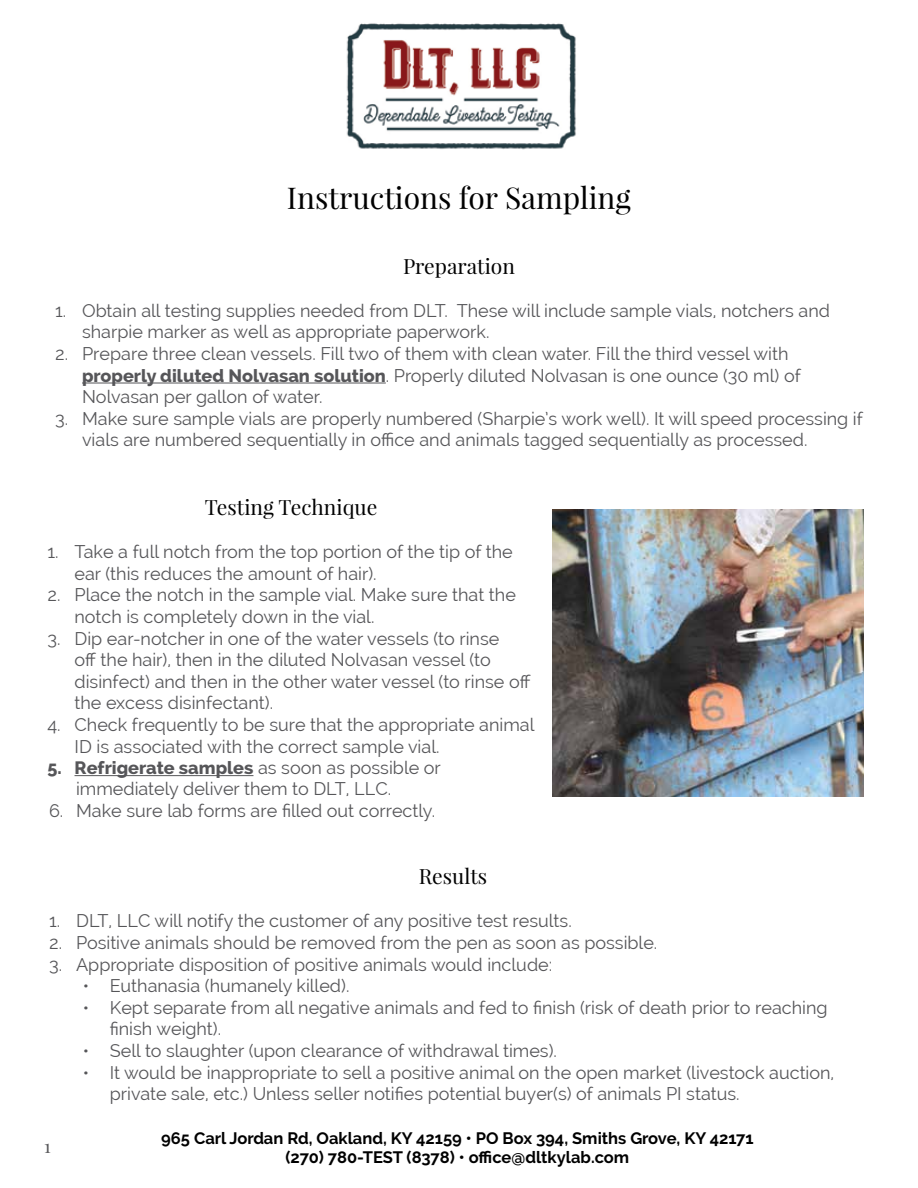
<style>
.page{position:relative;width:918px;height:1188px;background:#fff}
.page>*{position:absolute;margin:0;border:0;box-sizing:border-box;transform-origin:0 0}
.t1{font:30px "Playfair Display";color:#000}
.t2{font:21px "Playfair Display";color:#000}
.t3{font:18px/21.6px "Raleway";color:#565659}
.t4{font:18px "Playfair Display";color:#565659}
.t5{font:700 16.5px/19.8px "Raleway";color:#000;text-align:center}
.s1{font-weight:800}
</style>
<div class="page">
<hr style="left:82px;top:383px;width:304px;height:1px;background:#565659">
<img style="left:552px;top:509px;width:312px;height:288px">
<hr style="left:75px;top:775px;width:178px;height:1px;background:#565659">
<img style="left:346px;top:23px;width:230px;height:127px">
<h1 class="t1" style="left:287px;top:179px;width:346px">Instructions for Sampling</h1>
<p class="t2" style="left:403px;top:253px;width:113px">Preparation</p>
<p class="t3" style="left:82px;top:300px;width:749px;text-indent:-27px">1. Obtain all testing supplies needed from DLT. These will include sample vials, notchers and sharpie marker as well as appropriate paperwork.</p>
<p class="t3" style="left:82px;top:343px;width:720px;text-indent:-27px">2. Prepare three clean vessels. Fill two of them with clean water. Fill the third vessel with <span class="s1">properly diluted Nolvasan solution</span>. Properly diluted Nolvasan is one ounce (30 ml) of<br>Nolvasan per gallon of water.</p>
<p class="t3" style="left:82px;top:408px;width:782px;text-indent:-27px">3. Make sure sample vials are properly numbered (Sharpie’s work well). It will speed processing if vials are numbered sequentially in office and animals tagged sequentially as processed.</p>
<p class="t2" style="left:205px;top:494px;width:174px">Testing Technique</p>
<p class="t3" style="left:75px;top:541px;width:440px;text-indent:-27px">1. Take a full notch from the top portion of the tip of the ear (this reduces the amount of hair).</p>
<p class="t3" style="left:75px;top:584px;width:443px;text-indent:-27px">2. Place the notch in the sample vial. Make sure that the notch is completely down in the vial.</p>
<p class="t3" style="left:75px;top:628px;width:458px;text-indent:-27px">3. Dip ear-notcher in one of the water vessels (to rinse<br>off the hair), then in the diluted Nolvasan vessel (to disinfect) and then in the other water vessel (to rinse off the excess disinfectant).</p>
<p class="t3" style="left:75px;top:714px;width:462px;text-indent:-27px">4. Check frequently to be sure that the appropriate animal<br>ID is associated with the correct sample vial.</p>
<p class="t3" style="left:76px;top:757px;width:366px;line-height:21.1px;text-indent:-29px"><span class="s1">5. Refrigerate samples</span> as soon as possible or immediately deliver them to DLT, LLC.</p>
<p class="t3" style="left:49px;top:800px;width:388px">6. Make sure lab forms are filled out correctly.</p>
<p class="t2" style="left:419px;top:863px;width:70px">Results</p>
<p class="t3" style="left:49px;top:910px;width:524px">1. DLT, LLC will notify the customer of any positive test results.</p>
<p class="t3" style="left:49px;top:932px;width:610px">2. Positive animals should be removed from the pen as soon as possible.</p>
<p class="t3" style="left:49px;top:953px;width:505px">3. Appropriate disposition of positive animals would include:</p>
<p class="t3" style="left:83px;top:975px;width:268px">• Euthanasia (humanely killed).</p>
<p class="t3" style="left:110px;top:997px;width:719px;text-indent:-27px">• Kept separate from all negative animals and fed to finish (risk of death prior to reaching finish weight).</p>
<p class="t3" style="left:83px;top:1040px;width:476px">• Sell to slaughter (upon clearance of withdrawal times).</p>
<p class="t3" style="left:110px;top:1061px;width:726px;text-indent:-27px">• It would be inappropriate to sell a positive animal on the open market (livestock auction, private sale, etc.) Unless seller notifies potential buyer(s) of animals PI status.</p>
<p class="t5" style="left:161px;top:1128px;width:594px">965 Carl Jordan Rd, Oakland, KY 42159 • PO Box 394, Smiths Grove, KY 42171 (270) 780-TEST (8378) • office@dltkylab.com</p>
<p class="t4" style="left:44px;top:1135px;width:8px">1</p>
</div>
